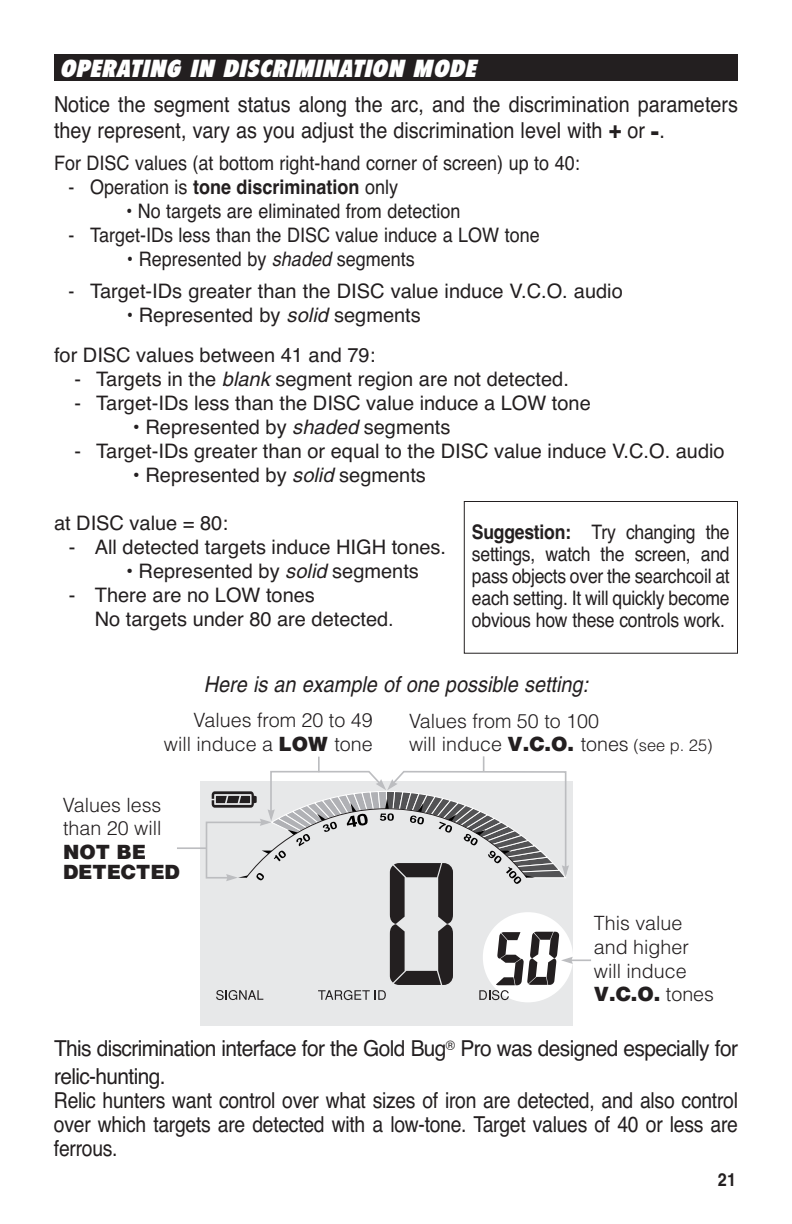
<style>
.page{position:relative;width:792px;height:1224px;background:#fff}
.page>*{position:absolute;margin:0;border:0;box-sizing:border-box;transform-origin:0 0}
.t1{font:24px "Flanders Ital";letter-spacing:.05em;color:#fff}
.t2{font:22px/24px "Helvetica";letter-spacing:-.015em;color:#231f20;text-align:justify;scale:.88 1}
.t3{font:22px/26px "Helvetica";letter-spacing:-.015em;color:#231f20;scale:.9 1}
.t4{font:22px/28px "Helvetica";letter-spacing:-.015em;color:#231f20;scale:.95 1}
.t5{font:italic 22px "Helvetica";letter-spacing:.005em;color:#231f20;scale:.9 1}
.t6{font:20px/24px "Helvetica";color:#231f20}
.t7{font:20px/40px "Helvetica";color:#231f20;scale:.9 1}
.t8{font:20px/22px "Helvetica";color:#231f20;text-align:justify;scale:.88 1}
.t9{font:700 20px "Helvetica";color:#231f20;scale:.9 1}
.t10{font:300 19.6px/23.6px "Helvetica";color:#231f20}
.t11{font:900 19.6px/20.4px "Helvetica";color:#231f20}
.t12{font:700 18px "Helvetica";color:#231f20;scale:.9 1}
.s1{font-weight:700;font-size:24px}
.s2{font-weight:700;font-size:28px}
.s3{font-weight:400}
.s4{font-style:italic}
.s5{font-weight:700}
.s6{font-weight:900}
.s7{font-size:16.4px}
</style>
<div class="page">
<div style="left:200px;top:782px;width:372px;height:244px;background:#e7e8e9"></div>
<hr style="left:567px;top:959px;width:24px;height:2px;background:#bcbdc0">
<svg style="left:205px;top:756px;width:368px;height:244px"></svg>
<hr style="left:177px;top:847px;width:29px;height:2px;background:#bcbdc0">
<div style="left:54px;top:54px;width:684px;height:27px;background:#231f20"></div>
<div style="left:464px;top:501px;width:274px;height:153px;border:1px solid #231f20"></div>
<p class="t1" style="left:60px;top:55px;width:417px">OPERATING IN DISCRIMINATION MODE</p>
<p class="t3" style="left:54px;top:92px;width:762px">Notice the segment status along the arc, and the discrimination parameters they represent, vary as you adjust the discrimination level with <span class="s1">+</span> or <span class="s2">-</span>.</p>
<p class="t7" style="left:54px;top:143px;width:586px">For DISC values (at bottom right-hand corner of screen) up to 40:</p>
<p class="t9" style="left:68px;top:176px;width:368px"><span class="s3">- operation is</span> tone discrimination <span class="s3">only</span></p>
<p class="t7" style="left:126px;top:191px;width:373px">• No targets are eliminated from detection</p>
<p class="t7" style="left:68px;top:215px;width:525px">- Target-IDs less than the DISC value induce a LoW tone</p>
<p class="t7" style="left:127px;top:239px;width:321px">• represented by <span class="s4">shaded</span> segments</p>
<p class="t7" style="left:68px;top:271px;width:618px">- Target-IDs greater than the DISC value induce V.C.o. audio</p>
<p class="t7" style="left:54px;top:295px;width:409px;text-indent:73px">• represented by <span class="s4">solid</span> segments for DISC values between 41 and 79:</p>
<p class="t6" style="left:74px;top:367px;width:496px">- Targets in the <span class="s4">blank</span> segment region are not detected.</p>
<p class="t6" style="left:74px;top:391px;width:518px">- Target-IDs less than the DISC value induce a LoW tone</p>
<p class="t6" style="left:133px;top:415px;width:319px">• represented by <span class="s4">shaded</span> segments</p>
<p class="t6" style="left:74px;top:439px;width:652px">- Target-IDs greater than or equal to the DISC value induce V.C.o. audio</p>
<p class="t6" style="left:133px;top:463px;width:294px">• represented by <span class="s4">solid</span> segments</p>
<p class="t6" style="left:54px;top:511px;width:175px">at DISC value = 80:</p>
<p class="t6" style="left:69px;top:535px;width:379px">- All detected targets induce HIGH tones.</p>
<p class="t6" style="left:126px;top:559px;width:294px">• represented by <span class="s4">solid</span> segments</p>
<p class="t6" style="left:95px;top:583px;width:300px;text-indent:-26px">- There are no LoW tones<br>No targets under 80 are detected.</p>
<p class="t8" style="left:472px;top:521px;width:294px"><span class="s5">Suggestion:</span> Try changing the settings, watch the screen, and pass objects over the searchcoil at each setting. It will quickly become obvious how these controls work.</p>
<p class="t5" style="left:204px;top:677px;width:429px">Here is an example of one possible setting:</p>
<p class="t10" style="left:164px;top:709px;width:210px;text-align:right">Values from 20 to 49 will induce a <span class="s6">LOW</span> tone</p>
<p class="t10" style="left:409px;top:709px;width:305px">Values from 50 to 100<br>will induce <span class="s6">V.C.O.</span> tones <span class="s7">(see p. 25)</span></p>
<p class="t10" style="left:63px;top:793px;width:100px">Values less than 20 will</p>
<p class="t11" style="left:63px;top:843px;width:118px">NOT BE<br>DETECTED</p>
<p class="t10" style="left:594px;top:912px;width:122px">This value and higher will induce<br><span class="s6">V.C.O.</span> tones</p>
<p class="t4" style="left:54px;top:1035px;width:722px">This discrimination interface for the Gold Bug<sup>®</sup> Pro was designed especially for relic-hunting.</p>
<p class="t2" style="left:54px;top:1089px;width:779px">relic hunters want control over what sizes of iron are detected, and also control over which targets are detected with a low-tone. Target values of 40 or less are ferrous.</p>
<p class="t12" style="left:718px;top:1169px;width:22px">21</p>
</div>
